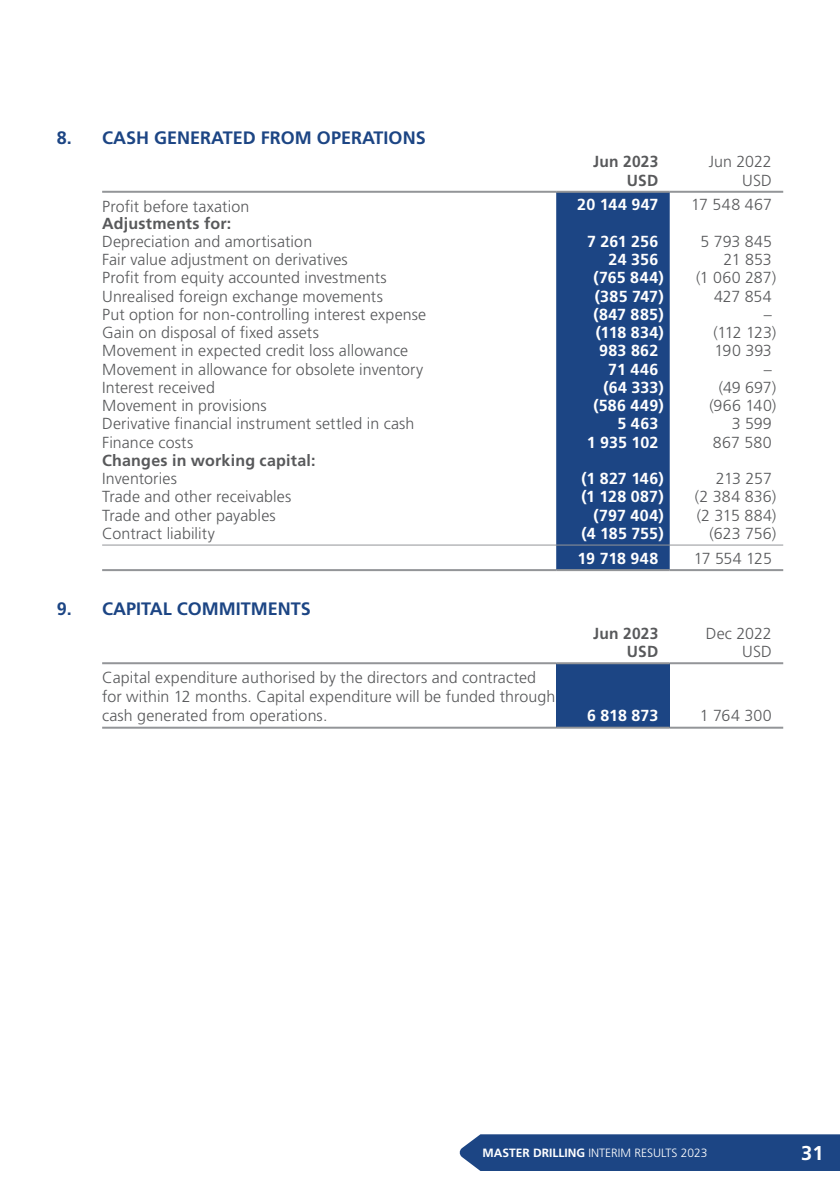
<style>
.page{position:relative;width:840px;height:1191px;background:#fff}
.page>*{position:absolute;margin:0;border:0;box-sizing:border-box;transform-origin:0 0}
.t1{font:700 20px "Frutiger LT Std";color:#fff}
.t2{font:700 18px "Frutiger LT Std";color:#1c4584}
.t3{font:300 16px/19.2px "Frutiger LT Std";letter-spacing:.005em;color:#58595b}
.t4{font:700 16px "Frutiger LT Std";letter-spacing:.01em;color:#fff}
.t5{font:700 16px "Frutiger LT Std";letter-spacing:.015em;color:#58595b}
.t6{font:300 12px "Frutiger LT Std";color:#fff}
.s1{font-weight:700}
</style>
<div class="page">
<div style="left:459px;top:1134px;width:380px;height:37px;background:#1c4584"></div>
<svg style="left:102px;top:190px;width:680px;height:379px"></svg>
<div style="left:556px;top:193px;width:113px;height:376px;background:#1c4584"></div>
<hr style="left:102px;top:191px;width:454px;height:2px;background:#939598">
<hr style="left:556px;top:191px;width:113px;height:2px;background:#939598">
<hr style="left:669px;top:191px;width:113px;height:2px;background:#939598">
<hr style="left:102px;top:544px;width:454px;height:1px;background:#939598">
<hr style="left:102px;top:569px;width:454px;height:2px;background:#939598">
<hr style="left:556px;top:544px;width:113px;height:1px;background:#939598">
<hr style="left:556px;top:569px;width:113px;height:2px;background:#939598">
<hr style="left:669px;top:544px;width:113px;height:1px;background:#939598">
<hr style="left:669px;top:569px;width:113px;height:2px;background:#939598">
<svg style="left:102px;top:664px;width:680px;height:62px"></svg>
<div style="left:556px;top:663px;width:113px;height:64px;background:#1c4584"></div>
<hr style="left:102px;top:662px;width:454px;height:2px;background:#939598">
<hr style="left:556px;top:662px;width:113px;height:2px;background:#939598">
<hr style="left:669px;top:662px;width:113px;height:2px;background:#939598">
<hr style="left:102px;top:726px;width:454px;height:2px;background:#939598">
<hr style="left:556px;top:726px;width:113px;height:2px;background:#939598">
<hr style="left:669px;top:726px;width:113px;height:2px;background:#939598">
<p class="t2" style="left:57px;top:127px;width:370px">8. CASH GENERATED FROM OPERATIONS</p>
<p class="t5" style="left:593px;top:152px;width:67px">Jun 2023</p>
<p class="t3" style="left:708px;top:152px;width:65px">Jun 2022</p>
<p class="t5" style="left:626px;top:171px;width:33px">USD</p>
<p class="t3" style="left:741px;top:171px;width:31px">USD</p>
<p class="t3" style="left:102px;top:197px;width:149px">Profit before taxation</p>
<p class="t4" style="left:577px;top:195px;width:83px">20 144 947</p>
<p class="t3" style="left:691px;top:195px;width:82px">17 548 467</p>
<p class="t5" style="left:102px;top:214px;width:131px">Adjustments for:</p>
<p class="t3" style="left:102px;top:232px;width:211px">Depreciation and amortisation</p>
<p class="t4" style="left:586px;top:232px;width:73px">7 261 256</p>
<p class="t3" style="left:700px;top:232px;width:73px">5 793 845</p>
<p class="t3" style="left:102px;top:250px;width:247px">Fair value adjustment on derivatives</p>
<p class="t4" style="left:608px;top:250px;width:51px">24 356</p>
<p class="t3" style="left:723px;top:250px;width:50px">21 853</p>
<p class="t3" style="left:102px;top:268px;width:286px">Profit from equity accounted investments</p>
<p class="t4" style="left:593px;top:268px;width:72px">(765 844)</p>
<p class="t3" style="left:695px;top:268px;width:82px">(1 060 287)</p>
<p class="t3" style="left:102px;top:287px;width:282px">Unrealised foreign exchange movements</p>
<p class="t4" style="left:594px;top:287px;width:70px">(385 747)</p>
<p class="t3" style="left:713px;top:287px;width:59px">427 854</p>
<p class="t3" style="left:102px;top:305px;width:325px">Put option for non-controlling interest expense</p>
<p class="t4" style="left:593px;top:305px;width:71px">(847 885)</p>
<p class="t3" style="left:763px;top:305px;width:9px">–</p>
<p class="t3" style="left:102px;top:323px;width:218px">Gain on disposal of fixed assets</p>
<p class="t4" style="left:595px;top:323px;width:69px">(118 834)</p>
<p class="t3" style="left:713px;top:323px;width:64px">(112 123)</p>
<p class="t3" style="left:102px;top:341px;width:307px">Movement in expected credit loss allowance</p>
<p class="t4" style="left:598px;top:341px;width:61px">983 862</p>
<p class="t3" style="left:714px;top:341px;width:59px">190 393</p>
<p class="t3" style="left:102px;top:360px;width:322px">Movement in allowance for obsolete inventory</p>
<p class="t4" style="left:608px;top:360px;width:52px">71 446</p>
<p class="t3" style="left:763px;top:360px;width:9px">–</p>
<p class="t3" style="left:102px;top:378px;width:114px">Interest received</p>
<p class="t4" style="left:603px;top:378px;width:62px">(64 333)</p>
<p class="t3" style="left:718px;top:378px;width:59px">(49 697)</p>
<p class="t3" style="left:102px;top:396px;width:166px">Movement in provisions</p>
<p class="t4" style="left:593px;top:396px;width:72px">(586 449)</p>
<p class="t3" style="left:709px;top:396px;width:68px">(966 140)</p>
<p class="t3" style="left:102px;top:414px;width:313px">Derivative financial instrument settled in cash</p>
<p class="t4" style="left:617px;top:414px;width:42px">5 463</p>
<p class="t3" style="left:731px;top:414px;width:42px">3 599</p>
<p class="t3" style="left:102px;top:433px;width:93px">Finance costs</p>
<p class="t4" style="left:586px;top:433px;width:73px">1 935 102</p>
<p class="t3" style="left:712px;top:433px;width:60px">867 580</p>
<p class="t5" style="left:102px;top:451px;width:215px">Changes in working capital:</p>
<p class="t3" style="left:102px;top:469px;width:76px">Inventories</p>
<p class="t4" style="left:581px;top:469px;width:84px">(1 827 146)</p>
<p class="t3" style="left:715px;top:469px;width:57px">213 257</p>
<p class="t3" style="left:102px;top:487px;width:190px">Trade and other receivables</p>
<p class="t4" style="left:581px;top:487px;width:84px">(1 128 087)</p>
<p class="t3" style="left:694px;top:487px;width:83px">(2 384 836)</p>
<p class="t3" style="left:102px;top:506px;width:175px">Trade and other payables</p>
<p class="t4" style="left:593px;top:505px;width:72px">(797 404)</p>
<p class="t3" style="left:696px;top:506px;width:81px">(2 315 884)</p>
<p class="t3" style="left:102px;top:524px;width:114px">Contract liability</p>
<p class="t4" style="left:581px;top:524px;width:84px">(4 185 755)</p>
<p class="t3" style="left:709px;top:524px;width:68px">(623 756)</p>
<p class="t4" style="left:577px;top:549px;width:82px">19 718 948</p>
<p class="t3" style="left:693px;top:549px;width:80px">17 554 125</p>
<p class="t2" style="left:57px;top:598px;width:255px">9. CAPITAL COMMITMENTS</p>
<p class="t5" style="left:593px;top:624px;width:67px">Jun 2023</p>
<p class="t3" style="left:705px;top:624px;width:68px">Dec 2022</p>
<p class="t5" style="left:626px;top:642px;width:33px">USD</p>
<p class="t3" style="left:741px;top:642px;width:31px">USD</p>
<p class="t3" style="left:102px;top:668px;width:454px">Capital expenditure authorised by the directors and contracted for within 12 months. Capital expenditure will be funded through cash generated from operations.</p>
<p class="t4" style="left:586px;top:706px;width:73px">6 818 873</p>
<p class="t3" style="left:699px;top:706px;width:74px">1 764 300</p>
<p class="t6" style="left:482px;top:1146px;width:226px"><span class="s1">MASTER DRILLING</span> INTERIM RESULTS 2023</p>
<p class="t1" style="left:800px;top:1141px;width:24px">31</p>
</div>
